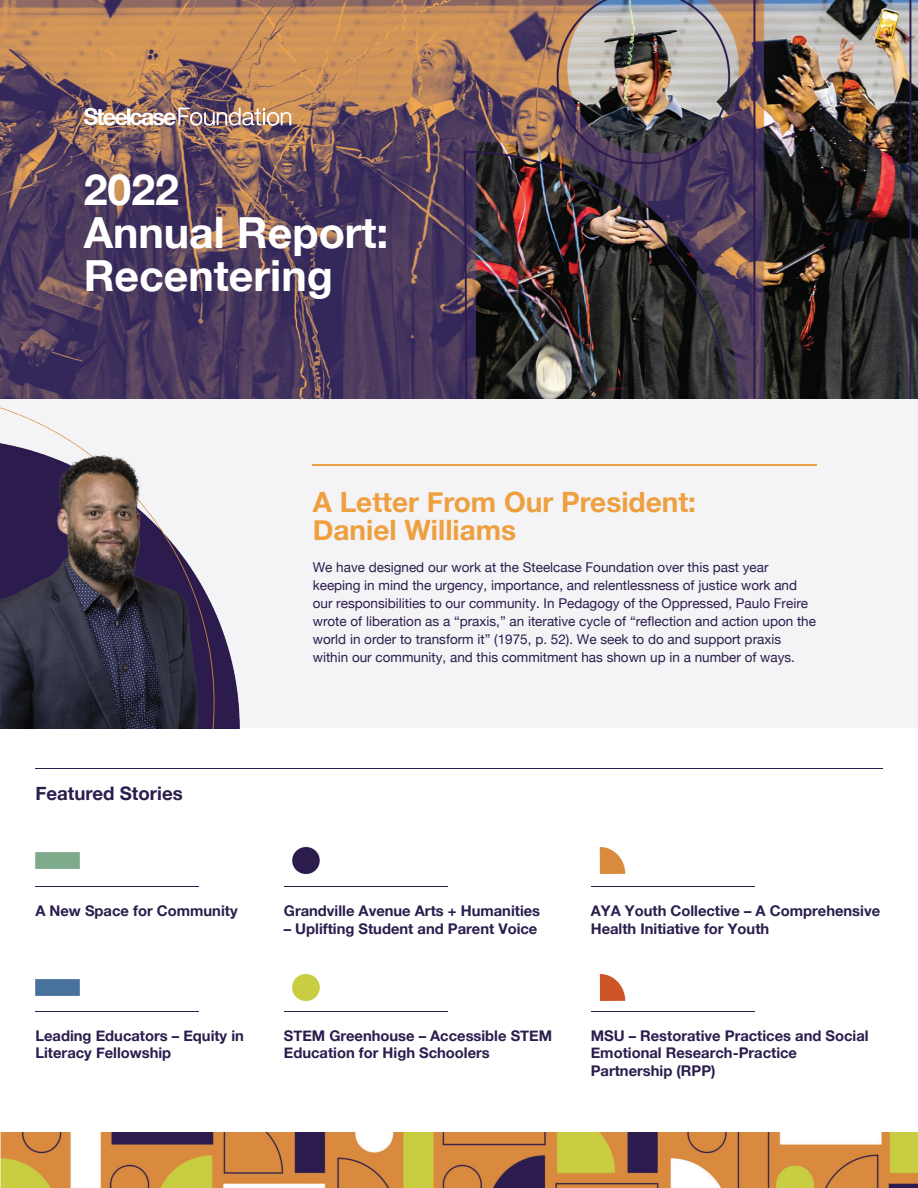
<style>
.page{position:relative;width:918px;height:1188px;background:#fff}
.page>*{position:absolute;margin:0;border:0;box-sizing:border-box;transform-origin:0 0}
.t1{font:700 42.9px/42.9px "Helvetica Neue";color:#fff}
.t2{font:700 28.05px/28px "Helvetica Neue";color:#eea040}
.t3{font:700 18.6px "Helvetica Neue";color:#2b1d4d}
.t4{font:700 14.7px/17.7px "Helvetica Neue";color:#2b1d4d}
.t5{font:13.5px/18px "Helvetica Neue";color:#2b1d4d}
</style>
<div class="page">
<div style="left:0;top:399px;width:918px;height:329px;background:#f4f3f5"></div>
<hr style="left:313px;top:464px;width:504px;height:2px;background:#eea040">
<img style="left:0;top:1133px;width:918px;height:55px">
<img style="left:0;top:0;width:918px;height:399px">
<svg style="left:84px;top:108px;width:207px;height:18px"></svg>
<img style="left:0;top:407px;width:240px;height:321px">
<hr style="left:35px;top:768px;width:848px;height:1px;background:#2b1d4d">
<hr style="left:35px;top:886px;width:164px;height:1px;background:#2b1d4d">
<hr style="left:284px;top:886px;width:164px;height:1px;background:#2b1d4d">
<hr style="left:591px;top:886px;width:164px;height:1px;background:#2b1d4d">
<hr style="left:35px;top:1011px;width:164px;height:1px;background:#2b1d4d">
<hr style="left:284px;top:1011px;width:164px;height:1px;background:#2b1d4d">
<hr style="left:591px;top:1011px;width:164px;height:1px;background:#2b1d4d">
<img style="left:35px;top:852px;width:45px;height:17px">
<img style="left:292px;top:847px;width:28px;height:28px">
<img style="left:599px;top:847px;width:27px;height:27px">
<img style="left:35px;top:979px;width:45px;height:17px">
<img style="left:292px;top:974px;width:28px;height:27px">
<img style="left:599px;top:973px;width:27px;height:28px">
<h1 class="t1" style="left:84px;top:167px;width:306px">2022<br>Annual Report:<br>Recentering</h1>
<h2 class="t2" style="left:313px;top:487px;width:385px">A Letter From Our President:<br>Daniel Williams</h2>
<h3 class="t3" style="left:35px;top:782px;width:149px">Featured Stories</h3>
<p class="t5" style="left:313px;top:559px;width:505px">We have designed our work at the Steelcase Foundation over this past year keeping in mind the urgency, importance, and relentlessness of justice work and our responsibilities to our community. In Pedagogy of the Oppressed, Paulo Freire wrote of liberation as a “praxis,” an iterative cycle of “reflection and action upon the world in order to transform it” (1975, p. 52). We seek to do and support praxis within our community, and this commitment has shown up in a number of ways.</p>
<p class="t4" style="left:35px;top:901px;width:204px">A New Space for Community</p>
<p class="t4" style="left:284px;top:901px;width:258px">Grandville Avenue Arts + Humanities</p>
<p class="t4" style="left:284px;top:919px;width:255px">– Uplifting Student and Parent Voice</p>
<p class="t4" style="left:591px;top:901px;width:291px">AYA Youth Collective – A Comprehensive<br>Health Initiative for Youth</p>
<p class="t4" style="left:35px;top:1026px;width:210px">Leading Educators – Equity in<br>Literacy Fellowship</p>
<p class="t4" style="left:284px;top:1026px;width:270px">STEM Greenhouse – Accessible STEM<br>Education for High Schoolers</p>
<p class="t4" style="left:591px;top:1026px;width:279px">MSU – Restorative Practices and Social<br>Emotional Research-Practice<br>Partnership (RPP)</p>
</div>
